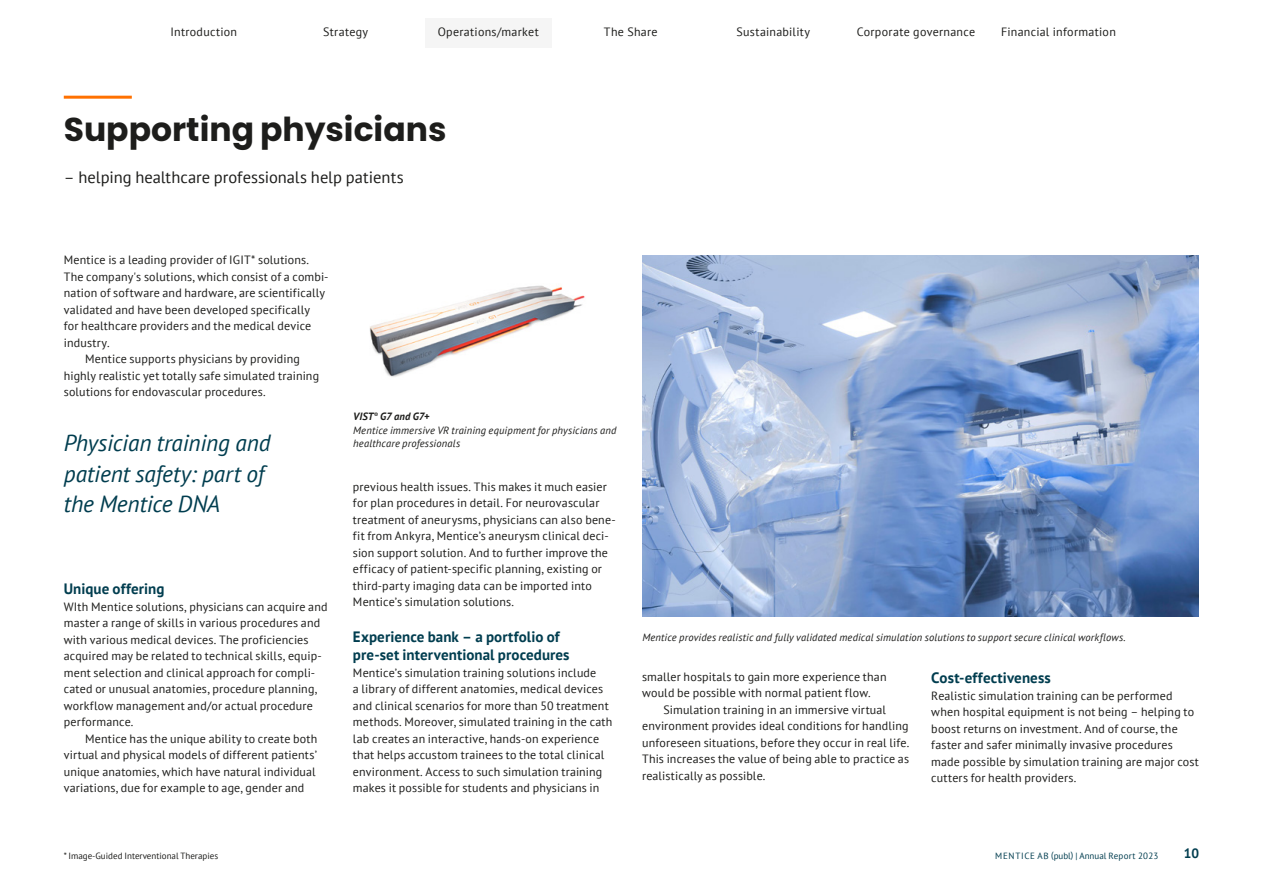
<style>
.page{position:relative;width:1263px;height:893px;background:#fff}
.page>*{position:absolute;margin:0;border:0;box-sizing:border-box;transform-origin:0 0}
.Rubrik_1{font:700 33px "Poppins";color:#1d1d1b}
.Citat{font:italic 23.4px/30.3px "PT Sans";letter-spacing:-.005em;color:#003d4f}
.Underrubrik{font:16.5px "PT Sans";color:#1d1d1b}
.Rubrik_2{font:700 15px/18px "PT Sans";letter-spacing:.005em;color:#003d4f}
.t1{font:700 13.5px "PT Sans";color:#003d4f}
.Brödtext{font:12px/16.5px "PT Sans";letter-spacing:.015em;color:#1d1d1b}
.Brödtext___indrag{font:12px/16.5px "PT Sans";letter-spacing:.015em;color:#1d1d1b}
.Topmeny{font:12px "PT Sans";letter-spacing:.025em;color:#1d1d1b}
.Topmeny_markerad{font:12px "PT Sans";letter-spacing:.025em;color:#1d1d1b}
.Bildtext{font:italic 10.5px/13.5px "PT Sans";letter-spacing:.015em;color:#1d1d1b}
.Bildtext-2{font:italic 700 10.5px "PT Sans";letter-spacing:.01em;color:#1d1d1b}
.Källa{font:9px "PT Sans";color:#1d1d1b}
.t2{font:9px "PT Sans";letter-spacing:.03em;color:#003d4f}
</style>
<div class="page">
<hr style="left:64px;top:96px;width:68px;height:3px;background:#ff7100">
<img style="left:642px;top:255px;width:557px;height:362px">
<img style="left:369px;top:285px;width:216px;height:92px">
<div style="left:425px;top:19px;width:126px;height:29px;background:#f5f5f5"></div>
<p class="Topmeny" style="left:170px;top:24px;width:68px">Introduction</p>
<p class="Topmeny" style="left:323px;top:24px;width:46px">Strategy</p>
<p class="Topmeny_markerad" style="left:438px;top:24px;width:103px">Operations/market</p>
<p class="Topmeny" style="left:604px;top:24px;width:55px">The Share</p>
<p class="Topmeny" style="left:736px;top:24px;width:75px">Sustainability</p>
<p class="Topmeny" style="left:857px;top:24px;width:120px">Corporate governance</p>
<p class="Topmeny" style="left:1001px;top:24px;width:116px">Financial information</p>
<p class="Rubrik_1" style="left:64px;top:110px;width:384px">Supporting physicians</p>
<p class="Underrubrik" style="left:64px;top:167px;width:341px">– helping healthcare professionals help patients</p>
<p class="Brödtext" style="left:64px;top:251px;width:266px">Mentice is a leading provider of IGIT* solutions.<br>The company's solutions, which consist of a combi&shy;nation of software and hardware, are scientifically validated and have been developed specifically<br>for healthcare providers and the medical device industry.</p>
<p class="Brödtext___indrag" style="left:64px;top:350px;width:257px;text-indent:21px">Mentice supports physicians by providing highly realistic yet totally safe simulated training solutions for endovascular procedures.</p>
<p class="Citat" style="left:64px;top:427px;width:208px">Physician training and patient safety: part of the Mentice DNA</p>
<p class="Rubrik_2" style="left:64px;top:580px;width:102px">Unique offering</p>
<p class="Brödtext" style="left:64px;top:598px;width:265px">WIth Mentice solutions, physicians can acquire and master a range of skills in various procedures and with various medical devices. The proficiencies acquired may be related to technical skills, equip&shy;ment selection and clinical approach for compli&shy;cated or unusual anatomies, procedure planning, workflow management and/or actual procedure performance.</p>
<p class="Brödtext___indrag" style="left:64px;top:730px;width:255px;text-indent:21px">Mentice has the unique ability to create both virtual and physical models of different patients’ unique anatomies, which have natural individual variations, due for example to age, gender and</p>
<p class="Källa" style="left:64px;top:850px;width:156px">* Image-Guided Interventional Therapies</p>
<p class="Bildtext-2" style="left:353px;top:410px;width:78px">VIST<sup>®</sup> G7 and G7+</p>
<p class="Bildtext" style="left:353px;top:423px;width:265px">Mentice immersive VR training equipment for physicians and healthcare professionals</p>
<p class="Brödtext___indrag" style="left:353px;top:478px;width:264px">previous health issues. This makes it much easier for plan procedures in detail. For neurovascular treatment of aneurysms, physicians can also bene&shy;fit from Ankyra, Mentice’s aneurysm clinical deci&shy;sion support solution. And to further improve the efficacy of patient-specific planning, existing or third-party imaging data can be imported into Mentice’s simulation solutions.</p>
<p class="Rubrik_2" style="left:353px;top:628px;width:218px">Experience bank – a portfolio of pre-set interventional procedures</p>
<p class="Brödtext" style="left:353px;top:664px;width:261px">Mentice’s simulation training solutions include<br>a library of different anatomies, medical devices and clinical scenarios for more than 50 treatment methods. Moreover, simulated training in the cath lab creates an interactive, hands-on experience that helps accustom trainees to the total clinical environment. Access to such simulation training makes it possible for students and physicians in</p>
<p class="Brödtext" style="left:642px;top:668px;width:246px">smaller hospitals to gain more experience than would be possible with normal patient flow.</p>
<p class="Bildtext" style="left:642px;top:631px;width:485px">Mentice provides realistic and fully validated medical simulation solutions to support secure clinical workflows.</p>
<p class="Rubrik_2" style="left:931px;top:668px;width:121px">Cost-effectiveness</p>
<p class="Brödtext" style="left:931px;top:687px;width:269px">Realistic simulation training can be performed when hospital equipment is not being – helping to boost returns on investment. And of course, the faster and safer minimally invasive procedures made possible by simulation training are major cost cutters for health providers.</p>
<p class="Brödtext___indrag" style="left:642px;top:701px;width:269px;text-indent:21px">Simulation training in an immersive virtual environment provides ideal conditions for handling unforeseen situations, before they occur in real life.<br>This increases the value of being able to practice as realistically as possible.</p>
<p class="t2" style="left:995px;top:850px;width:165px">MENTICE AB (publ) | Annual Report 2023</p>
<p class="t1" style="left:1184px;top:845px;width:17px">10</p>
</div>
